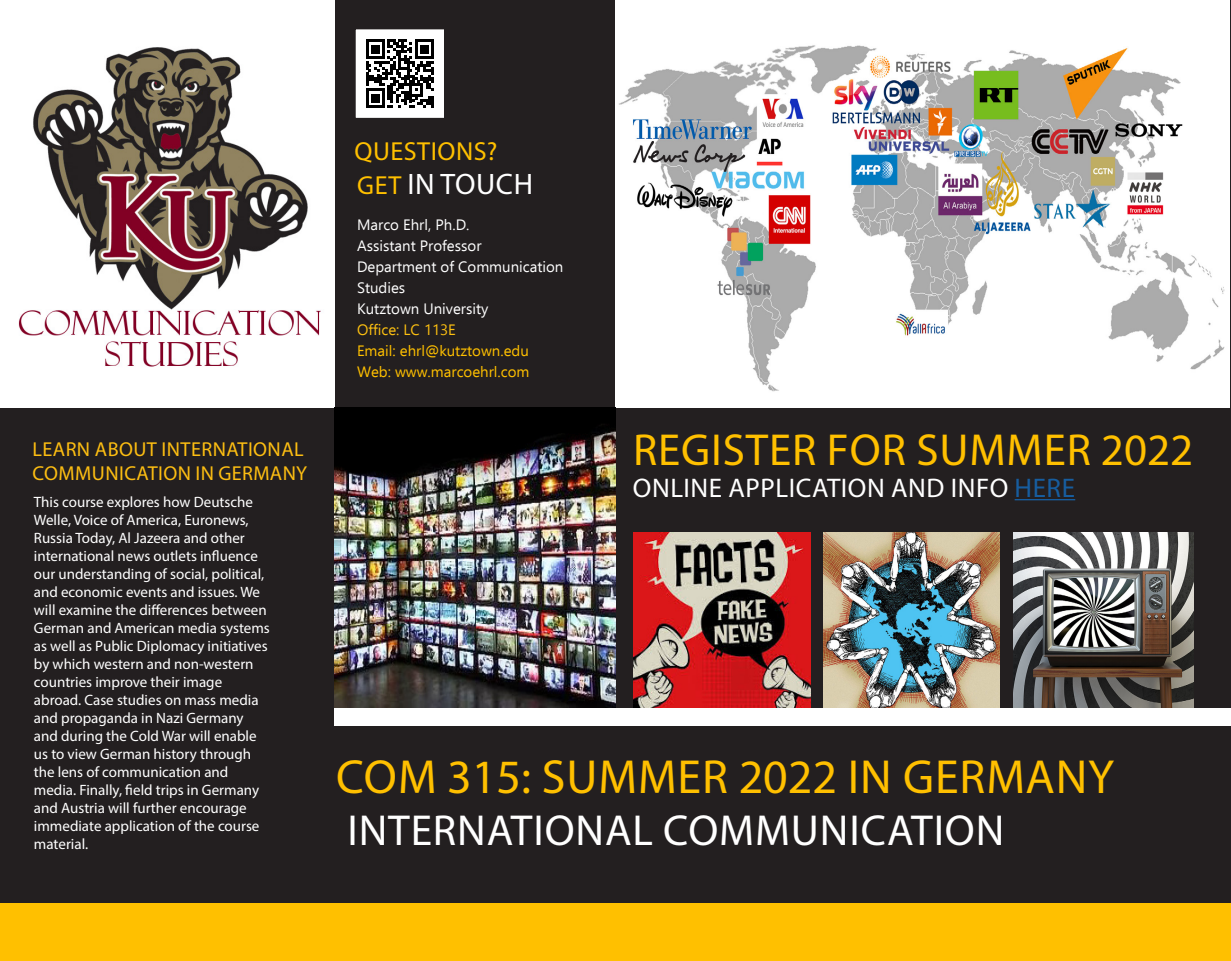
<style>
.page{position:relative;width:1231px;height:961px;background:#fff}
.page>*{position:absolute;margin:0;border:0;box-sizing:border-box;transform-origin:0 0}
.t1{font:48px "Myriad Pro";letter-spacing:.02em;color:#ffc000}
.t2{font:45px "Myriad Pro";letter-spacing:.02em;color:#ffc000}
.t3{font:43.5px "Myriad Pro";letter-spacing:.02em;color:#fff}
.t4{font:29.7px "Myriad Pro";letter-spacing:.02em;color:#fff}
.t5{font:27px "Myriad Pro";letter-spacing:.02em;color:#fff}
.t6{font:26.1px "Myriad Pro";letter-spacing:.02em;color:#ffc000}
.t7{font:20.25px/24.3px "Myriad Pro";letter-spacing:.02em;color:#fdbe12}
.t8{font:15px/18px "Myriad Pro";color:#fff}
.t9{font:15px/21px "Ebrima";color:#fff}
.t10{font:15px "Ebrima";color:#ffc000}
.t11{font:15px "Ebrima";color:#fdc011}
.s1{font-size:26.1px;color:#ffc000}
.s2{color:#175d9e}
.s3{color:#231f20}
</style>
<div class="page">
<div style="left:0;top:0;width:1231px;height:939px;background:#231f20"></div>
<img style="left:615px;top:0;width:614px;height:407px">
<img style="left:634px;top:532px;width:176px;height:175px">
<img style="left:823px;top:532px;width:177px;height:176px">
<img style="left:1013px;top:532px;width:180px;height:176px">
<div style="left:0;top:903px;width:1231px;height:58px;background:#ffc000"></div>
<div style="left:0;top:0;width:334px;height:407px;background:#fff"></div>
<img style="left:18px;top:47px;width:303px;height:320px">
<img style="left:334px;top:407px;width:281px;height:301px">
<div style="left:334px;top:708px;width:897px;height:17px;background:#fff"></div>
<div style="left:355px;top:29px;width:90px;height:90px;background:#fff"></div>
<svg style="left:366px;top:39px;width:68px;height:68px"></svg>
<div style="left:354px;top:28px;width:91px;height:91px;border:2px solid #231f20"></div>
<hr style="left:1014px;top:499px;width:61px;height:1px;background:#175d9e">
<p class="t7" style="left:33px;top:437px;width:276px">LEARN ABOUT INTERNATIONAL<br>COMMUNICATION IN GERMANY</p>
<p class="t8" style="left:34px;top:492px;width:237px">This course explores how Deutsche Welle, Voice of America, Euronews, Russia Today, Al Jazeera and other international news outlets influence our understanding of social, political, and economic events and issues. We will examine the differences between German and American media systems as well as Public Diplomacy initiatives by which western and non-western countries improve their image abroad. Case studies on mass media and propaganda in Nazi Germany and during the Cold War will enable us to view German history through the lens of communication and media. Finally, field trips in Germany and Austria will further encourage immediate application of the course material.</p>
<p class="t6" style="left:354px;top:135px;width:145px">QUESTIONS?</p>
<p class="t4" style="left:357px;top:166px;width:177px"><span class="s1">GET</span> IN TOUCH</p>
<p class="t9" style="left:357px;top:214px;width:114px">Marco Ehrl, Ph.D.</p>
<p class="t9" style="left:357px;top:235px;width:126px">Assistant Professor</p>
<p class="t9" style="left:357px;top:256px;width:208px">Department of Communication<br>Studies</p>
<p class="t9" style="left:357px;top:298px;width:133px">Kutztown University</p>
<p class="t11" style="left:357px;top:319px;width:100px">Office: LC 113E</p>
<p class="t10" style="left:357px;top:340px;width:173px">Email: ehrl@kutztown.edu</p>
<p class="t10" style="left:357px;top:361px;width:174px">Web: www.marcoehrl.com</p>
<p class="t2" style="left:633px;top:421px;width:562px">REGISTER FOR SUMMER 2022</p>
<p class="t5" style="left:633px;top:471px;width:443px">ONLINE APPLICATION AND INFO <span class="s2">HERE</span></p>
<p class="t1" style="left:336px;top:747px;width:779px">COM 315: SUMMER 2022 IN GERMANY</p>
<p class="t3" style="left:336px;top:803px;width:670px"><span class="s3">I</span>INTERNATIONAL COMMUNICATION</p>
</div>
